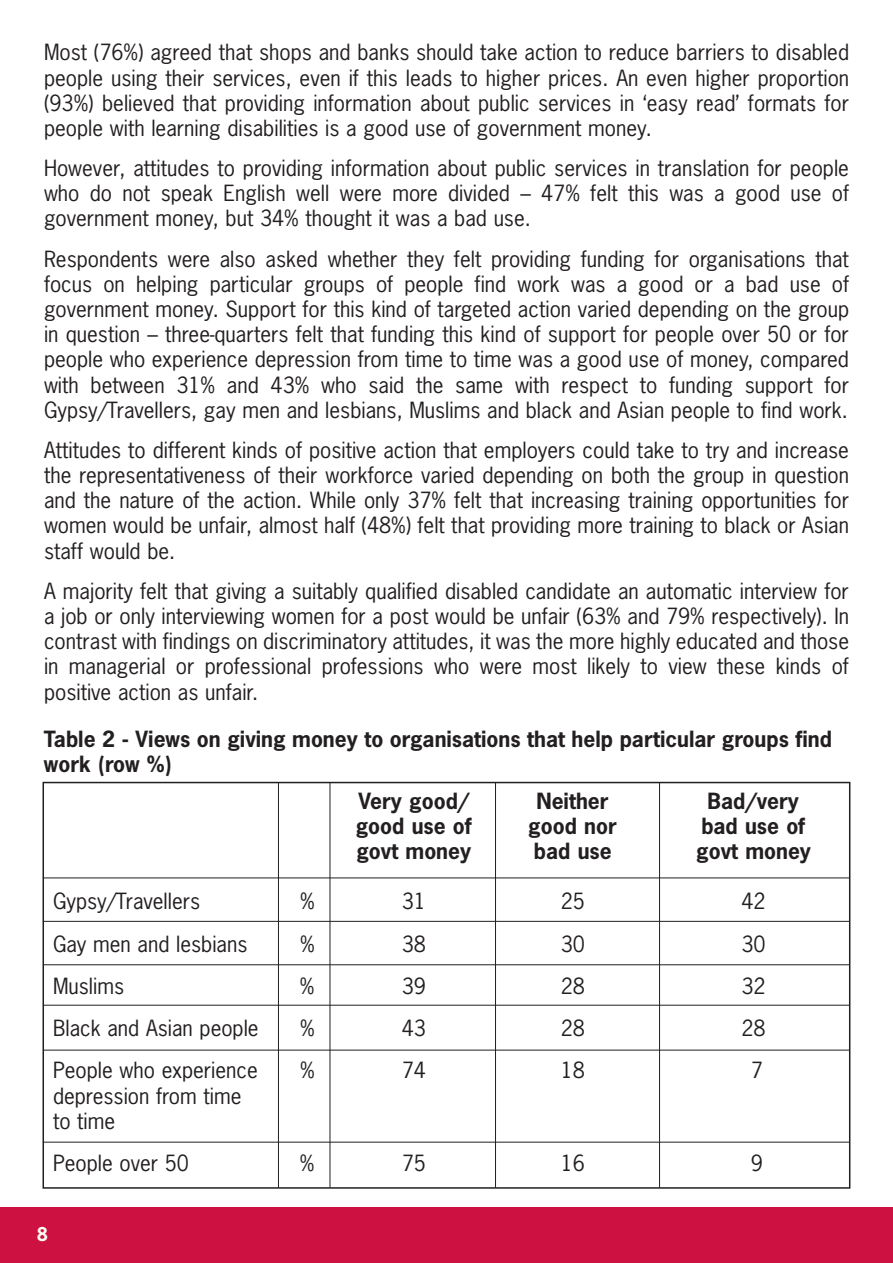
<style>
.page{position:relative;width:893px;height:1263px;background:#fff}
.page>*{position:absolute;margin:0;border:0;box-sizing:border-box;transform-origin:0 0}
.t1{font:21px/25.2px "News Gothic";color:#231f20;text-align:justify}
.t2{font:700 21px/25.2px "News Gothic";color:#231f20}
.t3{font:700 18px "News Gothic";color:#fffef4}
</style>
<div class="page">
<div style="left:0;top:1208px;width:893px;height:55px;background:#cd1141"></div>
<div style="left:43px;top:782px;width:807px;height:407px;border:2px solid #231f20"></div>
<hr style="left:43px;top:877px;width:807px;height:1px;background:#231f20">
<hr style="left:43px;top:921px;width:807px;height:1px;background:#231f20">
<hr style="left:43px;top:964px;width:807px;height:1px;background:#231f20">
<hr style="left:43px;top:1005px;width:807px;height:1px;background:#231f20">
<hr style="left:43px;top:1050px;width:807px;height:1px;background:#231f20">
<hr style="left:43px;top:1142px;width:807px;height:1px;background:#231f20">
<hr style="left:278px;top:783px;width:1px;height:405px;background:#231f20">
<hr style="left:330px;top:783px;width:1px;height:405px;background:#231f20">
<hr style="left:495px;top:783px;width:1px;height:405px;background:#231f20">
<hr style="left:659px;top:783px;width:1px;height:405px;background:#231f20">
<p class="t1" style="left:44px;top:41px;width:807px">Most (76%) agreed that shops and banks should take action to reduce barriers to disabled people using their services, even if this leads to higher prices. An even higher proportion (93%) believed that providing information about public services in ‘easy read’ formats for people with learning disabilities is a good use of government money.</p>
<p class="t1" style="left:44px;top:156px;width:807px">However, attitudes to providing information about public services in translation for people who do not speak English well were more divided – 47% felt this was a good use of government money, but 34% thought it was a bad use.</p>
<p class="t1" style="left:44px;top:247px;width:807px">Respondents were also asked whether they felt providing funding for organisations that focus on helping particular groups of people find work was a good or a bad use of government money. Support for this kind of targeted action varied depending on the group in question – three-quarters felt that funding this kind of support for people over 50 or for people who experience depression from time to time was a good use of money, compared with between 31% and 43% who said the same with respect to funding support for Gypsy/Travellers, gay men and lesbians, Muslims and black and Asian people to find work.</p>
<p class="t1" style="left:44px;top:438px;width:806px">Attitudes to different kinds of positive action that employers could take to try and increase the representativeness of their workforce varied depending on both the group in question and the nature of the action. While only 37% felt that increasing training opportunities for women would be unfair, almost half (48%) felt that providing more training to black or Asian staff would be.</p>
<p class="t1" style="left:44px;top:579px;width:807px">A majority felt that giving a suitably qualified disabled candidate an automatic interview for a job or only interviewing women for a post would be unfair (63% and 79% respectively). In contrast with findings on discriminatory attitudes, it was the more highly educated and those in managerial or professional professions who were most likely to view these kinds of positive action as unfair.</p>
<p class="t2" style="left:44px;top:727px;width:789px">Table 2 - Views on giving money to organisations that help particular groups find work (row %)</p>
<p class="t2" style="left:358px;top:789px;width:112px">Very good/</p>
<p class="t2" style="left:536px;top:789px;width:74px">Neither</p>
<p class="t2" style="left:708px;top:789px;width:93px">Bad/very</p>
<p class="t2" style="left:356px;top:814px;width:118px">good use of</p>
<p class="t2" style="left:528px;top:814px;width:90px">good nor</p>
<p class="t2" style="left:701px;top:814px;width:105px">bad use of</p>
<p class="t2" style="left:356px;top:839px;width:116px">govt money</p>
<p class="t2" style="left:534px;top:839px;width:79px">bad use</p>
<p class="t2" style="left:696px;top:839px;width:116px">govt money</p>
<p class="t1" style="left:53px;top:889px;width:149px">Gypsy/Travellers</p>
<p class="t1" style="left:300px;top:889px;width:16px">%</p>
<p class="t1" style="left:402px;top:889px;width:26px">31</p>
<p class="t1" style="left:561px;top:889px;width:26px">25</p>
<p class="t1" style="left:741px;top:889px;width:26px">42</p>
<p class="t1" style="left:53px;top:932px;width:196px">Gay men and lesbians</p>
<p class="t1" style="left:300px;top:932px;width:16px">%</p>
<p class="t1" style="left:402px;top:932px;width:26px">38</p>
<p class="t1" style="left:561px;top:932px;width:26px">30</p>
<p class="t1" style="left:741px;top:932px;width:26px">30</p>
<p class="t1" style="left:53px;top:974px;width:73px">Muslims</p>
<p class="t1" style="left:300px;top:974px;width:16px">%</p>
<p class="t1" style="left:402px;top:974px;width:26px">39</p>
<p class="t1" style="left:561px;top:974px;width:26px">28</p>
<p class="t1" style="left:741px;top:974px;width:26px">32</p>
<p class="t1" style="left:53px;top:1016px;width:207px">Black and Asian people</p>
<p class="t1" style="left:300px;top:1016px;width:16px">%</p>
<p class="t1" style="left:402px;top:1016px;width:26px">43</p>
<p class="t1" style="left:561px;top:1016px;width:26px">28</p>
<p class="t1" style="left:741px;top:1016px;width:26px">28</p>
<p class="t1" style="left:53px;top:1058px;width:206px">People who experience</p>
<p class="t1" style="left:300px;top:1058px;width:16px">%</p>
<p class="t1" style="left:402px;top:1058px;width:26px">74</p>
<p class="t1" style="left:561px;top:1058px;width:26px">18</p>
<p class="t1" style="left:751px;top:1058px;width:14px">7</p>
<p class="t1" style="left:53px;top:1084px;width:190px">depression from time to time</p>
<p class="t1" style="left:53px;top:1151px;width:138px">People over 50</p>
<p class="t1" style="left:300px;top:1151px;width:16px">%</p>
<p class="t1" style="left:402px;top:1151px;width:26px">75</p>
<p class="t1" style="left:561px;top:1151px;width:26px">16</p>
<p class="t1" style="left:751px;top:1151px;width:14px">9</p>
<p class="t3" style="left:37px;top:1224px;width:13px">8</p>
</div>
